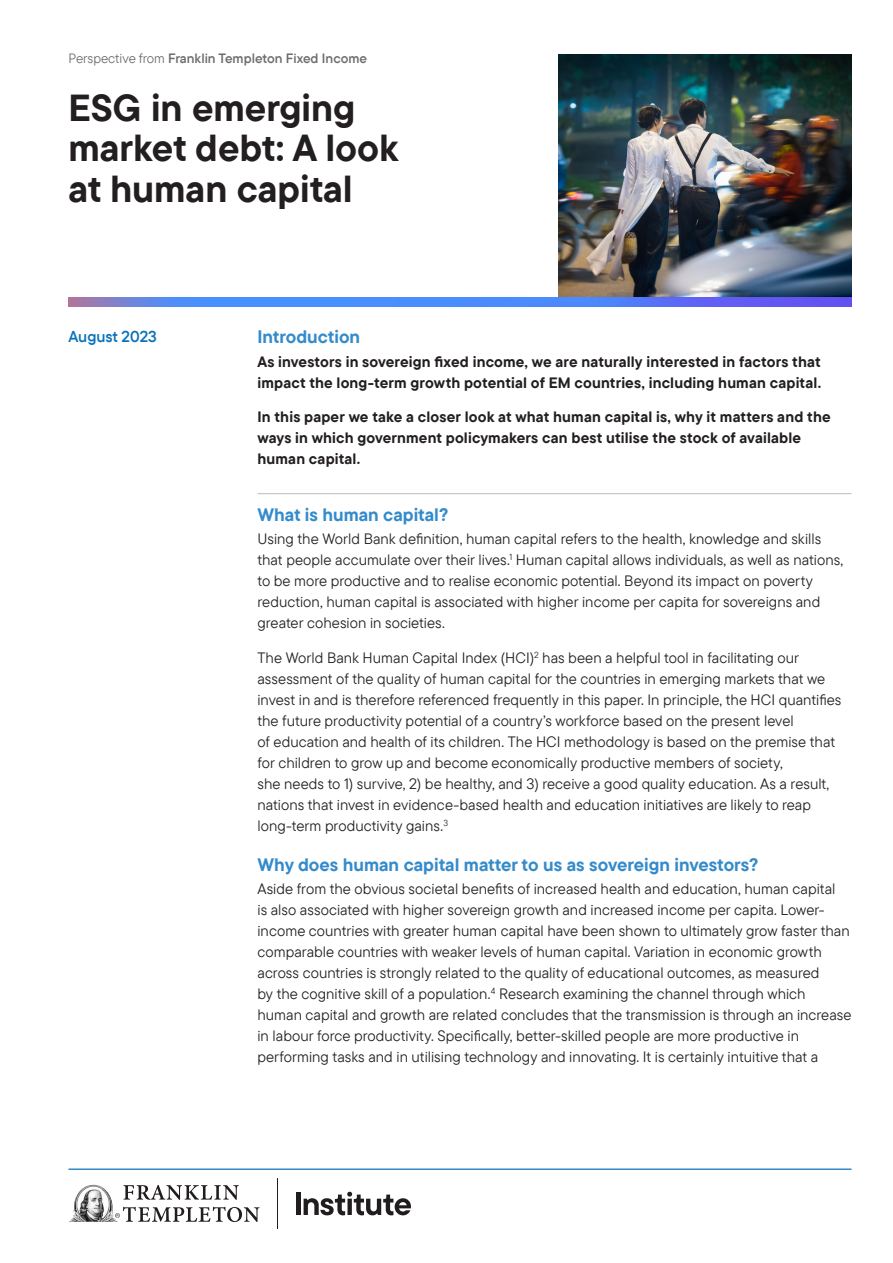
<style>
.page{position:relative;width:893px;height:1263px;background:#fff}
.page>*{position:absolute;margin:0;border:0;box-sizing:border-box;transform-origin:0 0}
.Headline{font:700 37.5px/40.5px "TT Commons Pro";color:#231f20}
.Headers{font:700 18px "TT Commons Pro";color:#348bcb}
.Headers_rule_above{font:700 18px "TT Commons Pro";color:#348bcb}
.t1{font:15.75px "TT Commons Pro Db";color:#0b72ba}
.Body{font:15px/21px "TT Commons Pro";letter-spacing:.005em;color:#231f20}
.Body-2{font:700 15px/21px "TT Commons Pro";letter-spacing:.01em;color:#231f20}
.t2{font:13.5px "TT Commons Pro Db";color:#6c6d70}
.s1{font-family:"TT Commons Pro"}
</style>
<div class="page">
<hr style="left:68px;top:1168px;width:783px;height:2px;background:#348bcb">
<hr style="left:277px;top:1178px;width:1px;height:51px;background:#211d1e">
<svg style="left:124px;top:1185px;width:115px;height:15px"></svg>
<svg style="left:118px;top:1207px;width:141px;height:15px"></svg>
<img style="left:74px;top:1185px;width:27px;height:24px">
<img style="left:101px;top:1187px;width:17px;height:35px">
<img style="left:69px;top:1209px;width:32px;height:13px">
<div style="left:296px;top:1192px;width:5px;height:23px;background:#211d1e"></div>
<svg style="left:304px;top:1192px;width:107px;height:23px"></svg>
<img style="left:559px;top:54px;width:292px;height:243px">
<hr style="left:257px;top:493px;width:594px;height:1px;background:#bcbdc0">
<img style="left:68px;top:297px;width:783px;height:9px">
<p class="t2" style="left:68px;top:49px;width:300px"><span class="s1">Perspective from</span> Franklin Templeton Fixed Income</p>
<p class="Headline" style="left:68px;top:87px;width:332px">ESG in emerging market debt: A look at human capital</p>
<p class="t1" style="left:68px;top:325px;width:90px">August 2023</p>
<p class="Headers" style="left:257px;top:323px;width:104px">Introduction</p>
<p class="Body-2" style="left:257px;top:351px;width:565px">As investors in sovereign fixed income, we are naturally interested in factors that impact the long-term growth potential of EM countries, including human capital.</p>
<p class="Body-2" style="left:257px;top:406px;width:575px">In this paper we take a closer look at what human capital is, why it matters and the ways in which government policymakers can best utilise the stock of available human capital.</p>
<p class="Headers_rule_above" style="left:257px;top:501px;width:192px">What is human capital?</p>
<p class="Body" style="left:257px;top:528px;width:587px">Using the World Bank definition, human capital refers to the health, knowledge and skills that people accumulate over their lives.<sup>1</sup> Human capital allows individuals, as well as nations, to be more productive and to realise economic potential. Beyond its impact on poverty reduction, human capital is associated with higher income per capita for sovereigns and greater cohesion in societies.</p>
<p class="Body" style="left:257px;top:647px;width:585px">The World Bank Human Capital Index (HCI)<sup>2</sup> has been a helpful tool in facilitating our assessment of the quality of human capital for the countries in emerging markets that we invest in and is therefore referenced frequently in this paper. In principle, the HCI quantifies the future productivity potential of a country’s workforce based on the present level<br>of education and health of its children. The HCI methodology is based on the premise that for children to grow up and become economically productive members of society,<br>she needs to 1) survive, 2) be healthy, and 3) receive a good quality education. As a result, nations that invest in evidence-based health and education initiatives are likely to reap long-term productivity gains.<sup>3</sup></p>
<p class="Headers" style="left:257px;top:851px;width:502px">Why does human capital matter to us as sovereign investors?</p>
<p class="Body" style="left:257px;top:878px;width:595px">Aside from the obvious societal benefits of increased health and education, human capital<br>is also associated with higher sovereign growth and increased income per capita. Lower&shy;income countries with greater human capital have been shown to ultimately grow faster than comparable countries with weaker levels of human capital. Variation in economic growth across countries is strongly related to the quality of educational outcomes, as measured<br>by the cognitive skill of a population.<sup>4</sup> Research examining the channel through which human capital and growth are related concludes that the transmission is through an increase in labour force productivity. Specifically, better-skilled people are more productive in performing tasks and in utilising technology and innovating. It is certainly intuitive that a</p>
</div>
